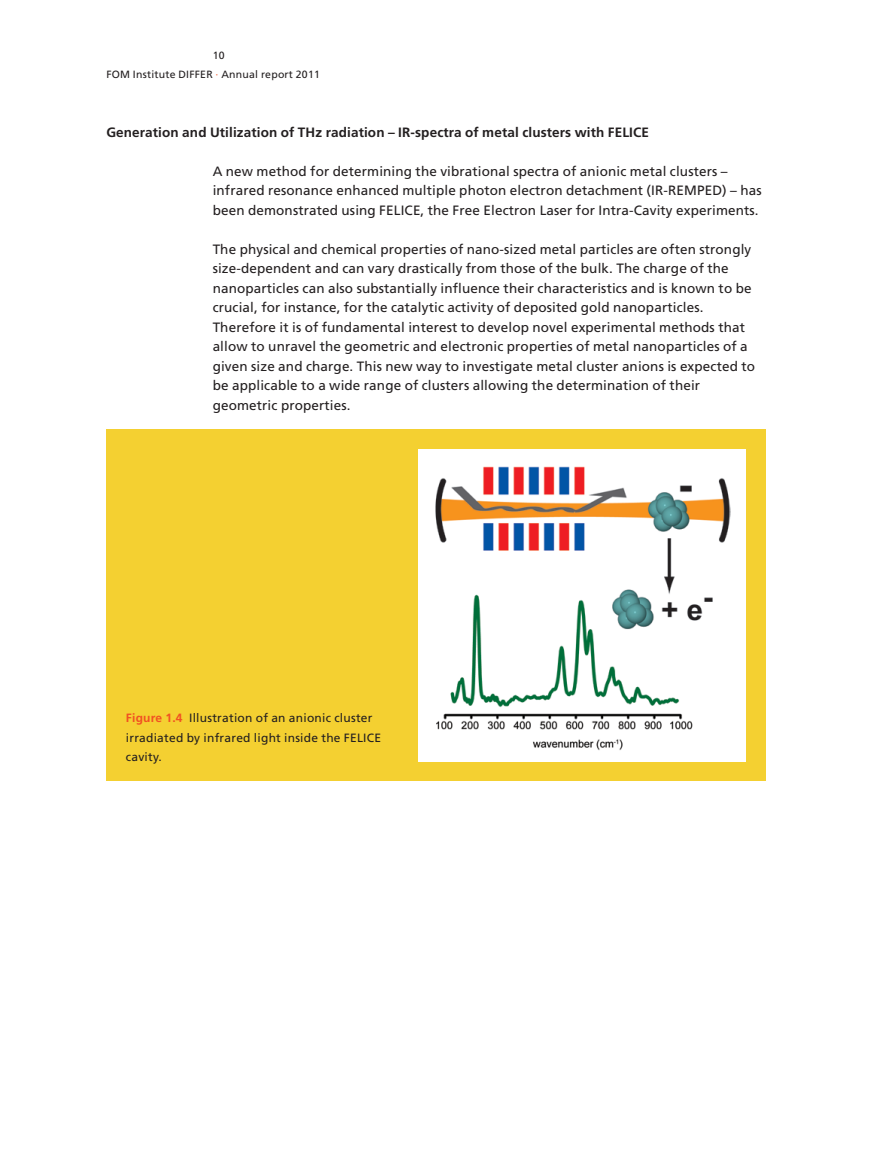
<style>
.page{position:relative;width:872px;height:1149px;background:#fff}
.page>*{position:absolute;margin:0;border:0;box-sizing:border-box;transform-origin:0 0}
.t1{font:13.5px/19.5px "Frutiger LT Std";letter-spacing:.01em;color:#231f20}
.t2{font:700 13.5px "Frutiger LT Std";letter-spacing:.01em;color:#231f20}
.t3{font:12px/19.5px "Frutiger LT Std";letter-spacing:.02em;color:#231f20}
.t4{font:10.5px/19.5px "Frutiger LT Std";letter-spacing:.02em;color:#231f20}
.s1{color:#f15122}
.s2{font-weight:700;color:#f15122}
</style>
<div class="page">
<div style="left:106px;top:429px;width:659px;height:351px;background:#f4d031"></div>
<div style="left:418px;top:448px;width:328px;height:312px;background:#fff"></div>
<img style="left:435px;top:466px;width:296px;height:284px">
<p class="t4" style="left:106px;top:45px;width:215px;text-indent:106px">10<br>FOM Institute DIFFER <span class="s1">·</span> Annual report 2011</p>
<p class="t2" style="left:106px;top:124px;width:544px">Generation and Utilization of THz radiation – IR-spectra of metal clusters with FELICE</p>
<p class="t1" style="left:213px;top:161px;width:550px">A new method for determining the vibrational spectra of anionic metal clusters – infrared resonance enhanced multiple photon electron detachment (IR-REMPED) – has been demonstrated using FELICE, the Free Electron Laser for Intra-Cavity experiments.</p>
<p class="t1" style="left:213px;top:239px;width:544px">The physical and chemical properties of nano-sized metal particles are often strongly size-dependent and can vary drastically from those of the bulk. The charge of the nanoparticles can also substantially influence their characteristics and is known to be crucial, for instance, for the catalytic activity of deposited gold nanoparticles.<br>Therefore it is of fundamental interest to develop novel experimental methods that allow to unravel the geometric and electronic properties of metal nanoparticles of a given size and charge. This new way to investigate metal cluster anions is expected to be applicable to a wide range of clusters allowing the determination of their geometric properties.</p>
<p class="t3" style="left:126px;top:708px;width:257px"><span class="s2">Figure 1.4</span> Illustration of an anionic cluster irradiated by infrared light inside the FELICE cavity.</p>
</div>
